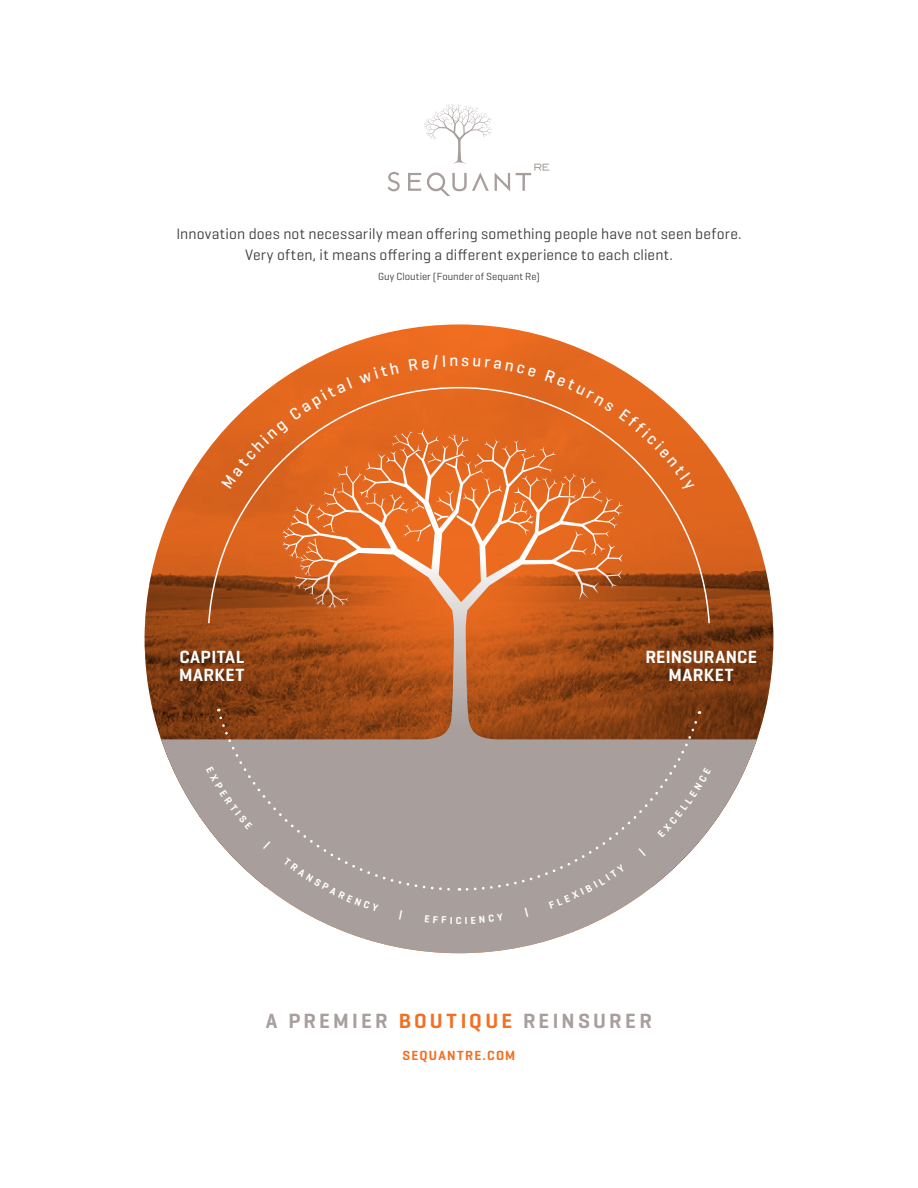
<style>
.page{position:relative;width:918px;height:1188px;background:#fff}
.page>*{position:absolute;margin:0;border:0;box-sizing:border-box;transform-origin:0 0}
.t1{font:600 21px "Geogrotesque";letter-spacing:.155em;color:#a89f9d}
.t2{font:600 18px/18px "Geogrotesque";letter-spacing:.03em;color:#fff;text-align:center}
.t3{font:15.3px/21px "Geogrotesque";letter-spacing:.01em;color:#414042;text-align:center}
.t4{font:600 13.5px "Geogrotesque";letter-spacing:.09em;color:#f36f21}
.t5{font:10.5px "Geogrotesque";letter-spacing:.005em;color:#414042}
.t6{font:600 10.2px "Geogrotesque";color:#fff}
.s1{color:#f36f21}
</style>
<div class="page">
<img style="left:145px;top:324px;width:628px;height:503px">
<svg style="left:408px;top:173px;width:13px;height:18px"></svg>
<svg style="left:495px;top:173px;width:15px;height:18px"></svg>
<svg style="left:427px;top:172px;width:62px;height:24px"></svg>
<svg style="left:388px;top:172px;width:12px;height:20px"></svg>
<svg style="left:516px;top:164px;width:33px;height:27px"></svg>
<svg style="left:424px;top:104px;width:68px;height:60px"></svg>
<svg style="left:207px;top:386px;width:504px;height:239px;background:#cc6b30"></svg>
<svg style="left:221px;top:355px;width:315px;height:221px;background:#e67b3c"></svg>
<svg style="left:545px;top:369px;width:149px;height:123px;background:#e67a3b"></svg>
<svg style="left:206px;top:709px;width:505px;height:215px;background:#ac9b93"></svg>
<p class="t3" style="left:176px;top:223px;width:567px">Innovation does not necessarily mean offering something people have not seen before.<br>Very often, it means offering a different experience to each client.</p>
<p class="t5" style="left:378px;top:270px;width:163px">Guy Cloutier (Founder of Sequant Re)</p>
<p class="t2" style="left:179px;top:648px;width:67px;text-align:left">CAPITAL<br>MARKET</p>
<p class="t2" style="left:645px;top:648px;width:113px">REINSURANCE<br>MARKET</p>
<p class="t6" style="left:456px;top:914px;width:7px">C</p>
<h1 class="t1" style="left:266px;top:1007px;width:388px">A PREMIER <span class="s1">BOUTIQUE</span> REINSURER</h1>
<p class="t4" style="left:403px;top:1047px;width:114px">SEQUANTRE.COM</p>
</div>
